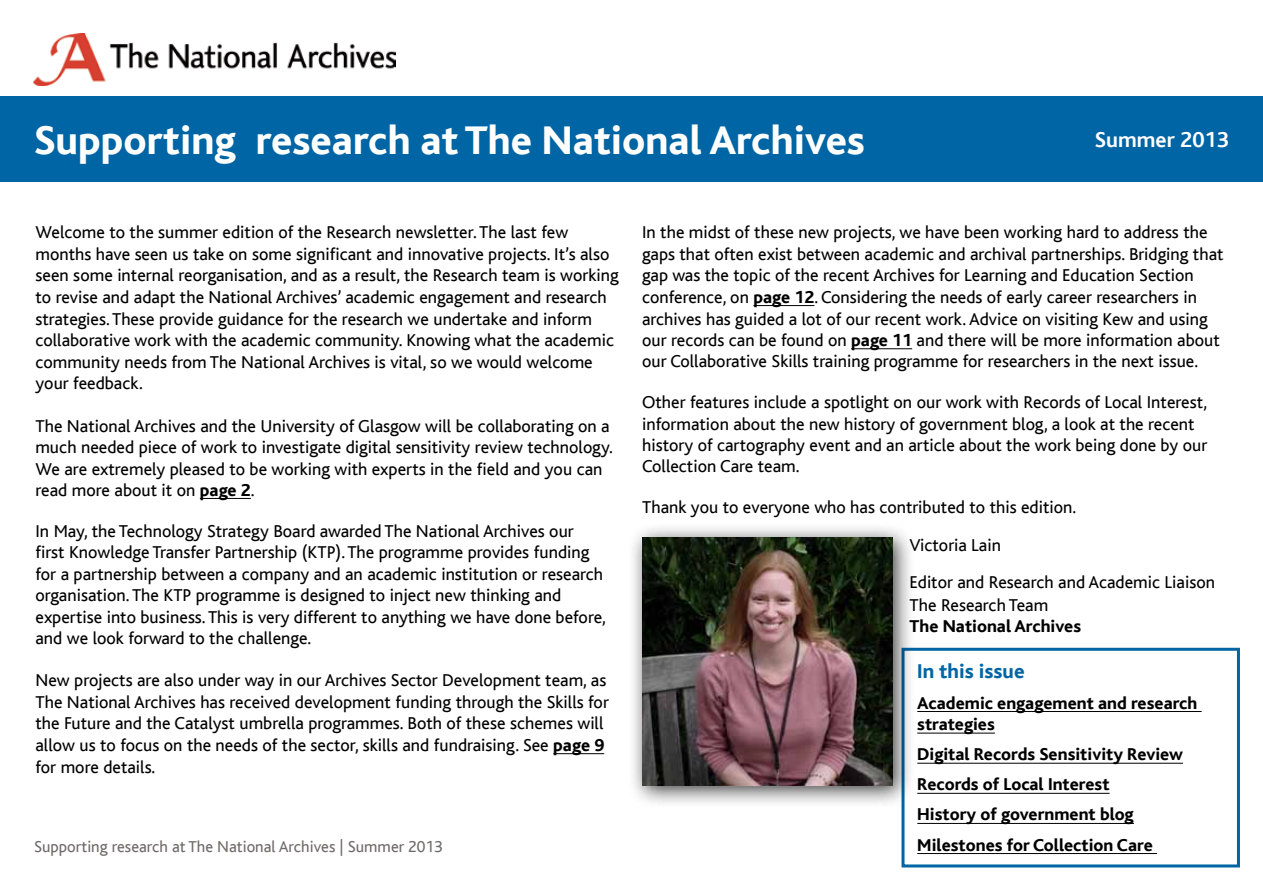
<style>
.page{position:relative;width:1263px;height:893px;background:#fff}
.page>*{position:absolute;margin:0;border:0;box-sizing:border-box;transform-origin:0 0}
.t1{font:800 42px "Bliss";color:#fff}
.t2{font:700 22.5px "Bliss";color:#fff}
.Subhead{font:800 21px "Bliss";color:#0065a4}
.Body{font:18px/21.5px "Bliss";color:#000}
.Body-2{font:800 18px/21px "Bliss";color:#000}
.t3{font:16.5px "Bliss";color:#716b6b}
.s1{font-weight:800}
.s2{font-weight:400}
</style>
<div class="page">
<img style="left:34px;top:34px;width:362px;height:51px">
<div style="left:0;top:97px;width:1263px;height:85px;background:#0065a4"></div>
<hr style="left:200px;top:498px;width:51px;height:1px;background:#000">
<hr style="left:553px;top:753px;width:51px;height:1px;background:#000">
<hr style="left:753px;top:305px;width:61px;height:1px;background:#000">
<hr style="left:851px;top:348px;width:61px;height:1px;background:#000">
<hr style="left:917px;top:711px;width:285px;height:1px;background:#000">
<hr style="left:917px;top:733px;width:78px;height:1px;background:#000">
<hr style="left:917px;top:763px;width:266px;height:1px;background:#000">
<hr style="left:917px;top:793px;width:192px;height:1px;background:#000">
<hr style="left:917px;top:823px;width:217px;height:1px;background:#000">
<hr style="left:917px;top:853px;width:240px;height:1px;background:#000">
<div style="left:901px;top:648px;width:339px;height:219px;border:3px solid #0065a4"></div>
<div style="left:627px;top:522px;width:287px;height:286px;background:#000;opacity:.75"></div>
<img style="left:642px;top:537px;width:250px;height:249px">
<p class="t1" style="left:34px;top:119px;width:833px">Supporting research at The National Archives</p>
<p class="t2" style="left:1095px;top:128px;width:136px">Summer 2013</p>
<p class="Body" style="left:36px;top:222px;width:585px">Welcome to the summer edition of the Research newsletter. The last few months have seen us take on some significant and innovative projects. It’s also seen some internal reorganisation, and as a result, the Research team is working to revise and adapt the National Archives’ academic engagement and research strategies. These provide guidance for the research we undertake and inform collaborative work with the academic community. Knowing what the academic community needs from The National Archives is vital, so we would welcome your feedback.</p>
<p class="Body" style="left:36px;top:415px;width:579px">The National Archives and the University of Glasgow will be collaborating on a much needed piece of work to investigate digital sensitivity review technology.<br>We are extremely pleased to be working with experts in the field and you can read more about it on <span class="s1">page 2</span>.</p>
<p class="Body" style="left:36px;top:520px;width:572px">In May, the Technology Strategy Board awarded The National Archives our first Knowledge Transfer Partnership (KTP). The programme provides funding for a partnership between a company and an academic institution or research organisation. The KTP programme is designed to inject new thinking and expertise into business. This is very different to anything we have done before, and we look forward to the challenge.</p>
<p class="Body" style="left:36px;top:670px;width:575px">New projects are also under way in our Archives Sector Development team, as The National Archives has received development funding through the Skills for the Future and the Catalyst umbrella programmes. Both of these schemes will allow us to focus on the needs of the sector, skills and fundraising. See <span class="s1">page 9 </span>for more details.</p>
<p class="t3" style="left:34px;top:838px;width:410px">Supporting research at The National Archives | Summer 2013</p>
<p class="Body" style="left:642px;top:222px;width:583px">In the midst of these new projects, we have been working hard to address the gaps that often exist between academic and archival partnerships. Bridging that gap was the topic of the recent Archives for Learning and Education Section conference, on <span class="s1">page 12</span>. Considering the needs of early career researchers in archives has guided a lot of our recent work. Advice on visiting Kew and using our records can be found on <span class="s1">page 11</span> and there will be more information about our Collaborative Skills training programme for researchers in the next issue.</p>
<p class="Body" style="left:642px;top:392px;width:567px">Other features include a spotlight on our work with Records of Local Interest, information about the new history of government blog, a look at the recent history of cartography event and an article about the work being done by our Collection Care team.</p>
<p class="Body" style="left:642px;top:497px;width:436px">Thank you to everyone who has contributed to this edition.</p>
<p class="Body" style="left:909px;top:534px;width:93px">Victoria Lain</p>
<p class="Body" style="left:909px;top:572px;width:307px">Editor and Research and Academic Liaison</p>
<p class="Body-2" style="left:909px;top:595px;width:173px"><span class="s2">The Research Team<br></span>The National Archives</p>
<p class="Subhead" style="left:917px;top:661px;width:109px">In this issue</p>
<p class="Body-2" style="left:917px;top:692px;width:282px;line-height:21.6px">Academic engagement and research strategies</p>
<p class="Body-2" style="left:917px;top:744px;width:267px">Digital Records Sensitivity Review</p>
<p class="Body-2" style="left:917px;top:774px;width:194px">Records of Local Interest</p>
<p class="Body-2" style="left:917px;top:804px;width:218px">History of government blog</p>
<p class="Body-2" style="left:917px;top:834px;width:237px">Milestones for Collection Care</p>
</div>
